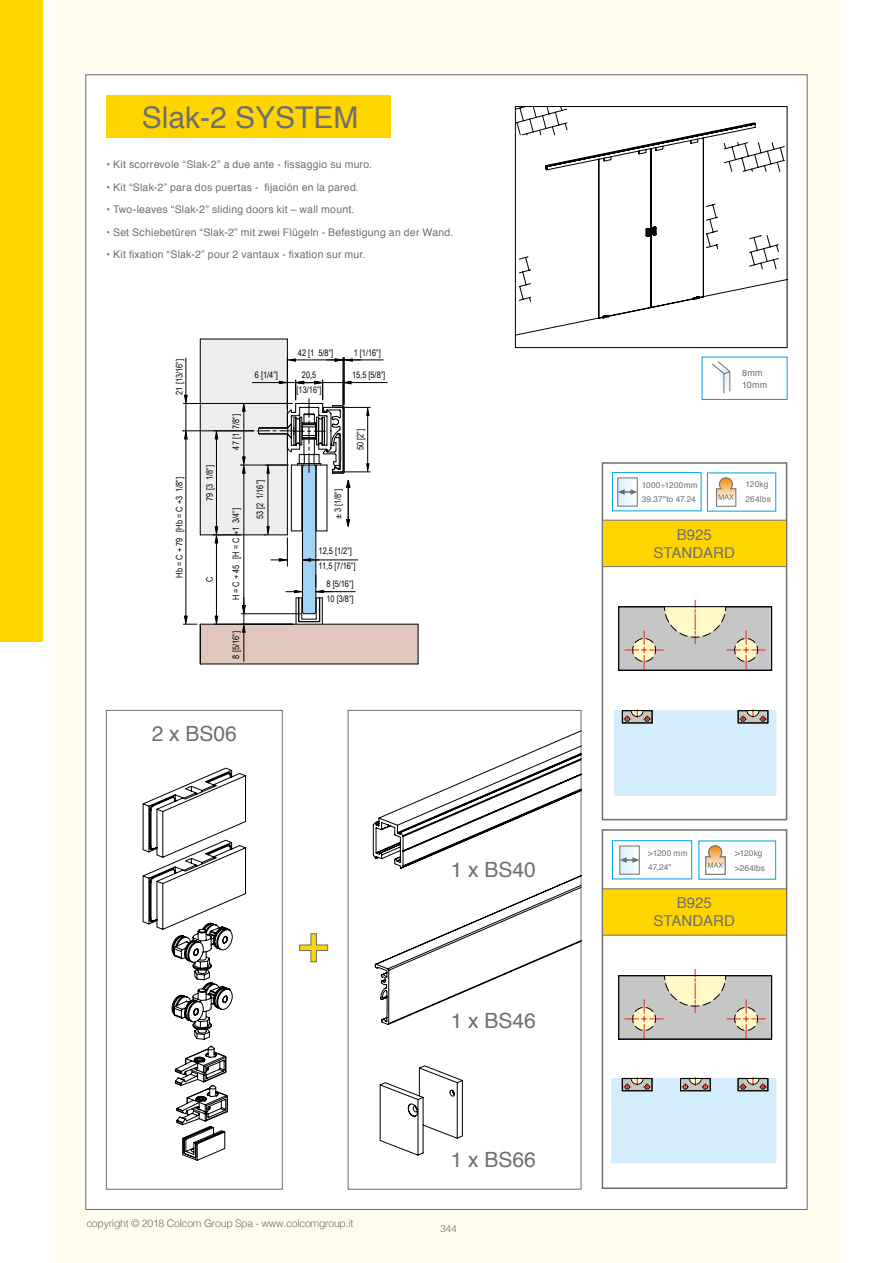
<style>
.page{position:relative;width:893px;height:1263px;background:#fff}
.page>*{position:absolute;margin:0;border:0;box-sizing:border-box;transform-origin:0 0}
.t1{font:30px "Helvetica";color:#706f6f}
.t2{font:21px "Helvetica";color:#706f6f}
.t3{font:15px/18px "Helvetica";color:#706f6f;text-align:center}
.t4{font:10.5px "Helvetica";letter-spacing:.02em;color:#706f6f}
.t5{font:300 10.5px "Helvetica";letter-spacing:-.025em;color:#706f6f}
.t6{font:300 9.75px "Helvetica";color:#706f6f}
.t7{font:9px/15px "Arial Narrow";color:#000}
.t8{font:9px/12px "Helvetica";letter-spacing:.02em;color:#706f6f}
.t9{font:8.25px/15px "Helvetica";letter-spacing:.02em;color:#706f6f}
.s1{font-size:9px}
</style>
<div class="page">
<div style="left:0;top:0;width:43px;height:642px;background:#ffd500"></div>
<div style="left:56px;top:0;width:785px;height:1263px;background:#fffbed"></div>
<div style="left:85px;top:74px;width:722px;height:1136px;background:#fff;border:1px solid #706f6f"></div>
<div style="left:200px;top:339px;width:87px;height:196px;background:#ededed"></div>
<div style="left:200px;top:624px;width:218px;height:40px;background:#e0c6bb"></div>
<hr style="left:200px;top:339px;width:87px;height:1px;background:#000">
<hr style="left:287px;top:339px;width:1px;height:74px;background:#000">
<hr style="left:200px;top:535px;width:87px;height:1px;background:#000">
<hr style="left:200px;top:339px;width:1px;height:196px;background:#000">
<hr style="left:200px;top:624px;width:218px;height:1px;background:#000">
<hr style="left:200px;top:664px;width:218px;height:1px;background:#000">
<hr style="left:418px;top:624px;width:1px;height:40px;background:#000">
<hr style="left:200px;top:624px;width:1px;height:40px;background:#000">
<hr style="left:296px;top:360px;width:39px;height:1px;background:#000">
<svg style="left:288px;top:358px;width:8px;height:4px"></svg>
<hr style="left:343px;top:357px;width:1px;height:47px;background:#000">
<hr style="left:344px;top:357px;width:1px;height:47px;background:#000">
<hr style="left:344px;top:360px;width:39px;height:1px;background:#000">
<svg style="left:327px;top:358px;width:34px;height:4px"></svg>
<hr style="left:343px;top:382px;width:44px;height:1px;background:#000">
<hr style="left:241px;top:613px;width:60px;height:1px;background:#000">
<hr style="left:244px;top:608px;width:1px;height:53px;background:#000">
<svg style="left:242px;top:625px;width:4px;height:8px"></svg>
<svg style="left:242px;top:597px;width:4px;height:17px"></svg>
<hr style="left:244px;top:473px;width:1px;height:132px;background:#000">
<hr style="left:241px;top:465px;width:47px;height:1px;background:#000">
<hr style="left:216px;top:543px;width:1px;height:73px;background:#000">
<svg style="left:215px;top:615px;width:3px;height:9px"></svg>
<hr style="left:186px;top:358px;width:1px;height:258px;background:#000">
<hr style="left:183px;top:431px;width:71px;height:1px;background:#000">
<svg style="left:183px;top:615px;width:14px;height:10px"></svg>
<hr style="left:244px;top:411px;width:1px;height:46px;background:#000">
<svg style="left:241px;top:456px;width:5px;height:18px"></svg>
<svg style="left:242px;top:404px;width:4px;height:8px"></svg>
<svg style="left:257px;top:380px;width:113px;height:244px"></svg>
<hr style="left:216px;top:439px;width:1px;height:88px;background:#000">
<svg style="left:213px;top:526px;width:28px;height:17px"></svg>
<svg style="left:215px;top:431px;width:3px;height:8px"></svg>
<hr style="left:183px;top:403px;width:109px;height:1px;background:#000">
<svg style="left:183px;top:431px;width:5px;height:8px"></svg>
<svg style="left:184px;top:395px;width:4px;height:8px"></svg>
<hr style="left:252px;top:382px;width:35px;height:1px;background:#000">
<div style="left:106px;top:96px;width:285px;height:42px;background:#ffd500"></div>
<svg style="left:299px;top:933px;width:29px;height:29px"></svg>
<svg style="left:143px;top:768px;width:103px;height:392px"></svg>
<svg style="left:373px;top:730px;width:209px;height:426px"></svg>
<div style="left:106px;top:710px;width:177px;height:479px;border:1px solid #706f6f"></div>
<div style="left:702px;top:357px;width:85px;height:43px;border:1px solid #009fe3"></div>
<svg style="left:712px;top:361px;width:19px;height:33px"></svg>
<svg style="left:515px;top:106px;width:273px;height:242px"></svg>
<div style="left:602px;top:462px;width:185px;height:358px;border:2px solid #706f6f"></div>
<div style="left:602px;top:829px;width:185px;height:360px;border:2px solid #706f6f"></div>
<div style="left:602px;top:520px;width:185px;height:47px;background:#ffd500;border:1px solid #706f6f"></div>
<div style="left:602px;top:888px;width:185px;height:47px;background:#ffd500;border:1px solid #706f6f"></div>
<div style="left:614px;top:711px;width:162px;height:84px;background:#d4edfc"></div>
<div style="left:614px;top:710px;width:162px;height:85px;border:1px solid #d4edfc"></div>
<div style="left:612px;top:1078px;width:164px;height:85px;background:#d4edfc"></div>
<div style="left:611px;top:1078px;width:165px;height:85px;border:1px solid #d4edfc"></div>
<hr style="left:619px;top:670px;width:153px;height:1px;background:#000">
<svg style="left:618px;top:600px;width:154px;height:70px;background:#cdc9bf"></svg>
<hr style="left:619px;top:606px;width:153px;height:1px;background:#000">
<hr style="left:619px;top:1039px;width:153px;height:1px;background:#000">
<svg style="left:618px;top:969px;width:154px;height:70px;background:#cdc9bf"></svg>
<hr style="left:619px;top:975px;width:153px;height:1px;background:#000">
<hr style="left:622px;top:723px;width:30px;height:1px;background:#000">
<svg style="left:622px;top:709px;width:31px;height:14px"></svg>
<hr style="left:622px;top:710px;width:30px;height:1px;background:#000">
<hr style="left:738px;top:723px;width:30px;height:1px;background:#000">
<svg style="left:738px;top:709px;width:31px;height:14px"></svg>
<hr style="left:738px;top:710px;width:30px;height:1px;background:#000">
<svg style="left:622px;top:1077px;width:31px;height:14px"></svg>
<hr style="left:622px;top:1078px;width:30px;height:1px;background:#000">
<svg style="left:738px;top:1077px;width:31px;height:14px"></svg>
<hr style="left:738px;top:1078px;width:30px;height:1px;background:#000">
<svg style="left:680px;top:1077px;width:31px;height:14px"></svg>
<hr style="left:680px;top:1078px;width:30px;height:1px;background:#000">
<svg style="left:716px;top:477px;width:21px;height:30px"></svg>
<div style="left:617px;top:477px;width:21px;height:29px;border:1px solid #706f6f"></div>
<svg style="left:618px;top:478px;width:19px;height:28px"></svg>
<div style="left:612px;top:472px;width:89px;height:39px;border:1px solid #009fe3"></div>
<svg style="left:705px;top:845px;width:21px;height:30px"></svg>
<div style="left:619px;top:846px;width:21px;height:28px;border:1px solid #706f6f"></div>
<svg style="left:620px;top:846px;width:20px;height:28px"></svg>
<div style="left:612px;top:840px;width:80px;height:39px;border:1px solid #009fe3"></div>
<h1 class="t1" style="left:142px;top:94px;width:218px">Slak-2 SYSTEM</h1>
<p class="t4" style="left:106px;top:156px;width:267px">• Kit scorrevole “Slak-2” a due ante - fissaggio su muro.</p>
<p class="t4" style="left:106px;top:179px;width:254px">• Kit “Slak-2” para dos puertas - fijación en la pared.</p>
<p class="t4" style="left:106px;top:201px;width:249px">• Two-leaves “Slak-2” sliding doors kit – wall mount.</p>
<p class="t4" style="left:106px;top:224px;width:348px">• Set Schiebetüren “Slak-2” mit zwei Flügeln - Befestigung an der Wand.</p>
<p class="t4" style="left:106px;top:246px;width:261px">• Kit fixation “Slak-2” pour 2 vantaux - fixation sur mur.</p>
<p class="t7" style="left:172px;top:395px;width:37px;rotate:-90deg">21 [13/16”]</p>
<p class="t7" style="left:172px;top:578px;width:102px;rotate:-90deg">Hb = C + 79 [Hb = C +3 1/8”]</p>
<p class="t7" style="left:202px;top:501px;width:37px;rotate:-90deg">79 [3 1/8”]</p>
<p class="t7" style="left:202px;top:582px;width:7px;rotate:-90deg">C</p>
<p class="t7" style="left:228px;top:449px;width:37px;rotate:-90deg">47 [1 7/8”]</p>
<p class="t7" style="left:228px;top:600px;width:94px;rotate:-90deg">H = C + 45 [H = C +1 3/4”]</p>
<p class="t7" style="left:228px;top:658px;width:29px;rotate:-90deg">8 [5/16”]</p>
<p class="t7" style="left:255px;top:367px;width:24px">6 [1/4”]</p>
<p class="t7" style="left:252px;top:519px;width:41px;rotate:-90deg">53 [2 1/16”]</p>
<p class="t7" style="left:298px;top:345px;width:37px">42 [1 5/8”]</p>
<p class="t7" style="left:354px;top:345px;width:29px">1 [1/16”]</p>
<p class="t7" style="left:297px;top:367px;width:27px;text-align:center">20,5 [13/16”]</p>
<p class="t7" style="left:352px;top:367px;width:35px">15,5 [5/8”]</p>
<p class="t7" style="left:352px;top:450px;width:22px;rotate:-90deg">50 [2”]</p>
<p class="t7" style="left:330px;top:519px;width:31px;rotate:-90deg">± 3 [1/8”]</p>
<p class="t7" style="left:319px;top:543px;width:38px">12,5 [1/2”]<br>11,5 [7/16”]</p>
<p class="t7" style="left:326px;top:576px;width:29px">8 [5/16”]<br>10 [3/8”]</p>
<h2 class="t2" style="left:152px;top:718px;width:87px">2 x BS06</h2>
<p class="t5" style="left:86px;top:1214px;width:268px">copyright © 2018 Colcom Group Spa - www.colcomgroup.it</p>
<h2 class="t2" style="left:451px;top:853px;width:87px">1 x BS40</h2>
<h2 class="t2" style="left:451px;top:1005px;width:87px">1 x BS46</h2>
<h2 class="t2" style="left:451px;top:1144px;width:87px">1 x BS66</h2>
<p class="t6" style="left:440px;top:1220px;width:18px">344</p>
<p class="t8" style="left:742px;top:367px;width:27px">8mm<br>10mm</p>
<p class="t9" style="left:642px;top:478px;width:57px;line-height:13.6px">1000÷1200mm<br>39.37"to 47.24</p>
<h3 class="t3" style="left:653px;top:526px;width:83px">B925<br>STANDARD</h3>
<p class="t9" style="left:746px;top:477px;width:27px">120kg<br>264lbs</p>
<p class="t9" style="left:648px;top:846px;width:41px;line-height:13.6px">&gt;1200 mm<br>47.24"</p>
<p class="t9" style="left:735px;top:845px;width:32px"><span class="s1">&gt;</span>120kg &gt;264lbs</p>
<h3 class="t3" style="left:653px;top:894px;width:83px">B925<br>STANDARD</h3>
</div>
